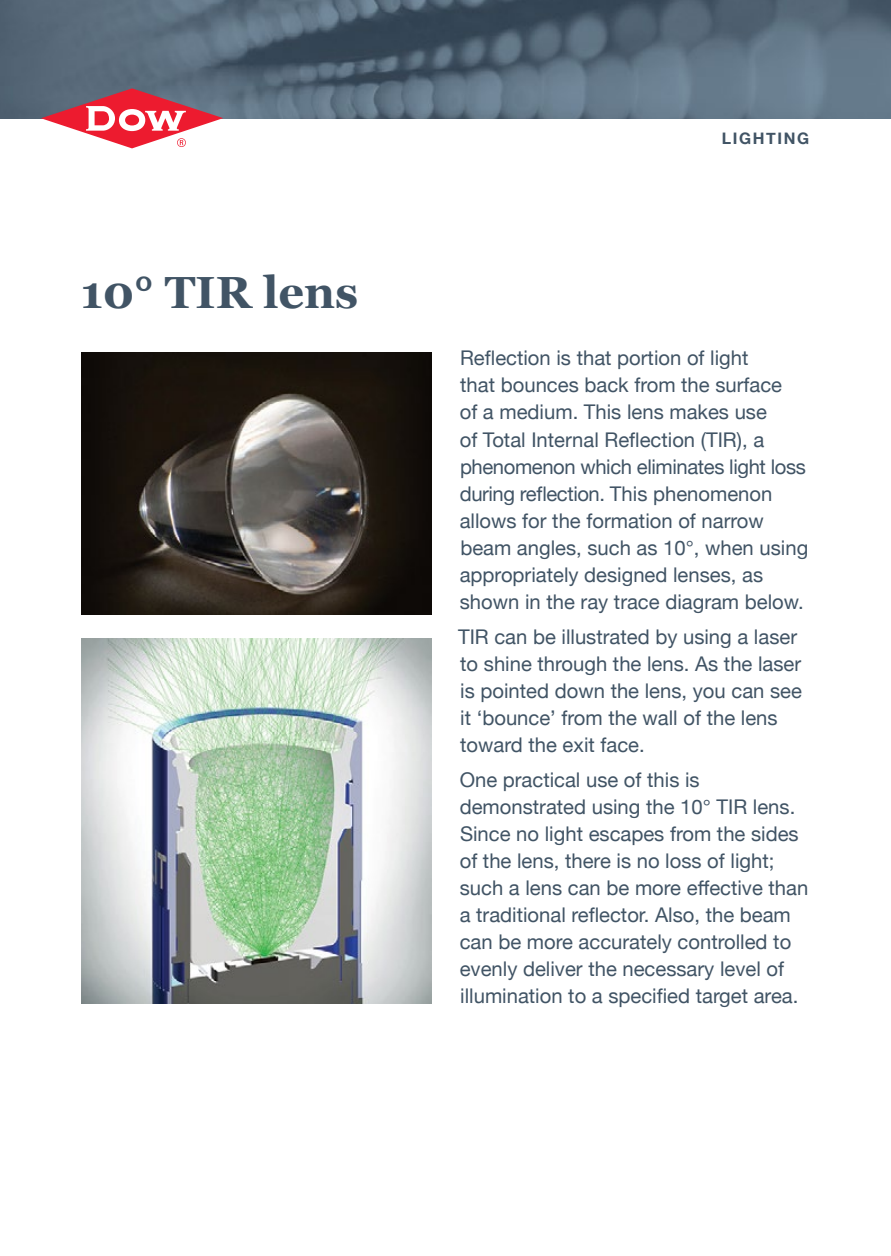
<style>
.page{position:relative;width:891px;height:1256px;background:#fff}
.page>*{position:absolute;margin:0;border:0;box-sizing:border-box;transform-origin:0 0}
.Headline_Primary{font:700 45px "Georgia";color:#415465}
.Body_Text{font:20.25px/27px "Helvetica Neue";color:#415465}
.t1{font:700 15.97px "Helvetica Neue";letter-spacing:.1em;color:#415465}
</style>
<div class="page">
<img style="left:0;top:0;width:891px;height:118px">
<svg style="left:41px;top:88px;width:182px;height:60px"></svg>
<img style="left:81px;top:353px;width:351px;height:261px">
<img style="left:81px;top:638px;width:351px;height:366px">
<p class="Headline_Primary" style="left:81px;top:259px;width:279px">10° TIR lens</p>
<p class="t1" style="left:722px;top:126px;width:89px">LIGHTING</p>
<p class="Body_Text" style="left:460px;top:346px;width:350px">Reflection is that portion of light<br>that bounces back from the surface<br>of a medium. This lens makes use<br>of Total Internal Reflection (TIR), a phenomenon which eliminates light loss during reflection. This phenomenon allows for the formation of narrow beam angles, such as 10°, when using appropriately designed lenses, as shown in the ray trace diagram below.</p>
<p class="Body_Text" style="left:458px;top:624px;width:345px">TIR can be illustrated by using a laser to shine through the lens. As the laser is pointed down the lens, you can see it ‘bounce’ from the wall of the lens toward the exit face.</p>
<p class="Body_Text" style="left:460px;top:767px;width:350px">One practical use of this is demonstrated using the 10° TIR lens.<br>Since no light escapes from the sides of the lens, there is no loss of light; such a lens can be more effective than a traditional reflector. Also, the beam can be more accurately controlled to evenly deliver the necessary level of illumination to a specified target area.</p>
</div>
